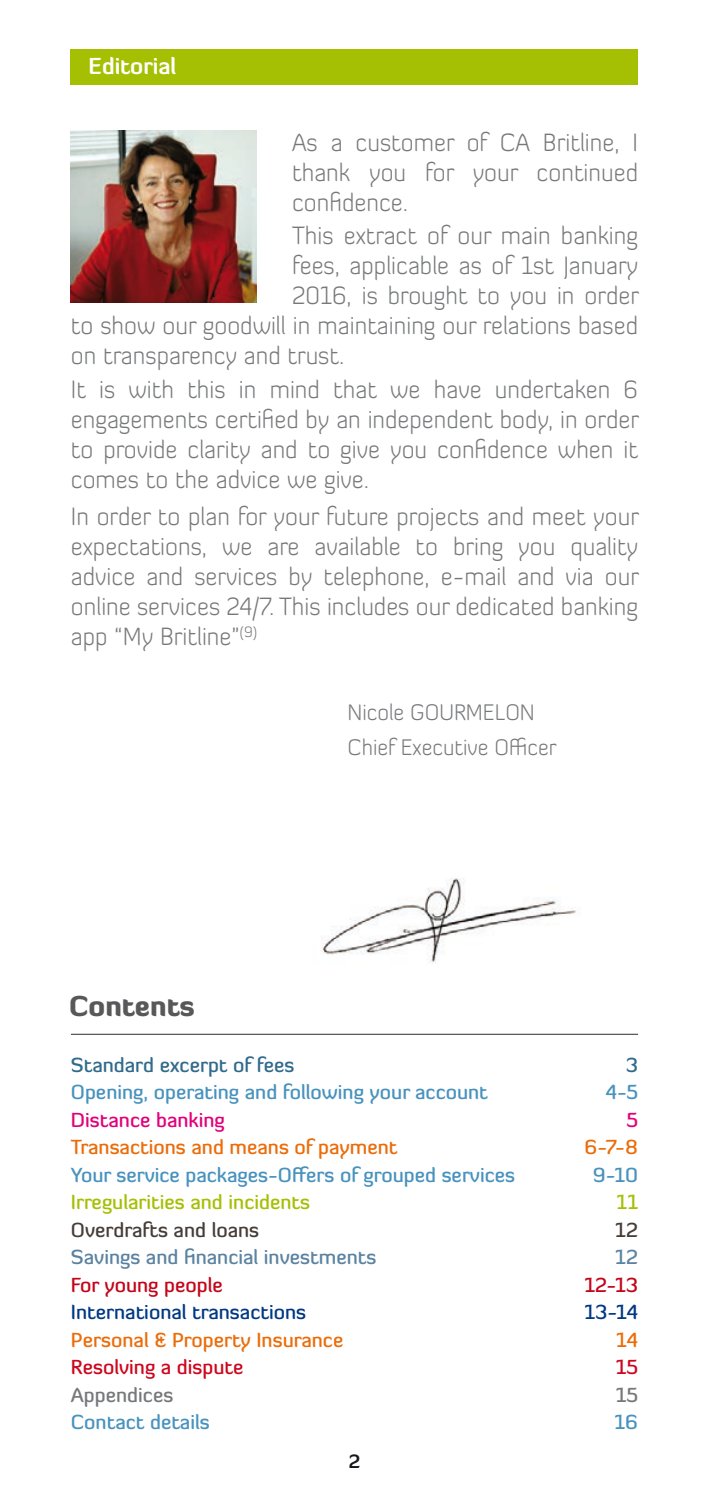
<style>
.page{position:relative;width:709px;height:1489px;background:#fff}
.page>*{position:absolute;margin:0;border:0;box-sizing:border-box;transform-origin:0 0}
.t1{font:900 27.5px "Diavlo";color:#58585a}
.t2{font:300 25px/30px "Diavlo";color:#77787a;text-align:justify;scale:.96 1}
.t3{font:300 22.5px/35px "Diavlo";color:#77787a;scale:.96 1}
.t4{font:700 22.5px "Diavlo";color:#fff}
.t5{font:500 20px "Diavlo";color:#4892bd}
.t6{font:500 20px "Diavlo";color:#eb6c09}
.t7{font:500 20px "Diavlo";color:#5b83a1}
.t8{font:500 20px "Diavlo";color:#003883}
.t9{font:500 20px "Diavlo";color:#a5bf02}
.t10{font:500 20px "Diavlo";color:#316a8b}
.t11{font:500 20px "Diavlo";color:#463d36}
.t12{font:500 20px "Diavlo";color:#c3051a}
.t13{font:500 20px "Diavlo";color:#cd071e}
.t14{font:500 20px "Diavlo";color:#e2007a}
.t15{font:500 20px "Diavlo";color:#77787a}
.t16{font:700 18.75px "Diavlo";color:#1a171c}
</style>
<div class="page">
<div style="left:71px;top:50px;width:567px;height:35px;background:#a5bf02"></div>
<img style="left:322px;top:878px;width:254px;height:85px">
<hr style="left:71px;top:1033px;width:567px;height:1px;background:#58585a">
<img style="left:71px;top:130px;width:186px;height:172px">
<p class="t4" style="left:89px;top:52px;width:89px">Editorial</p>
<p class="t2" style="left:292px;top:126px;width:362px">As a customer of CA Britline, I thank you for your continued confidence.</p>
<p class="t2" style="left:292px;top:220px;width:362px">This extract of our main banking</p>
<p class="t2" style="left:292px;top:250px;width:362px">fees, applicable as of 1st January</p>
<p class="t2" style="left:292px;top:280px;width:363px">2016, is brought to you in order</p>
<p class="t2" style="left:71px;top:310px;width:592px">to show our goodwill in maintaining our relations based</p>
<p class="t2" style="left:71px;top:340px;width:286px">on transparency and trust.</p>
<p class="t2" style="left:71px;top:374px;width:593px">It is with this in mind that we have undertaken 6 engagements certified by an independent body, in order to provide clarity and to give you confidence when it comes to the advice we give.</p>
<p class="t2" style="left:71px;top:501px;width:593px">In order to plan for your future projects and meet your expectations, we are available to bring you quality advice and services by telephone, e-mail and via our online services 24/7. This includes our dedicated banking app “My Britline”<sup>(9)</sup></p>
<p class="t1" style="left:69px;top:988px;width:127px">Contents</p>
<p class="t3" style="left:347px;top:694px;width:219px">Nicole GOURMELON<br>Chief Executive Officer</p>
<p class="t10" style="left:71px;top:1051px;width:225px">Standard excerpt of fees</p>
<p class="t10" style="left:626px;top:1051px;width:14px">3</p>
<p class="t5" style="left:71px;top:1079px;width:418px">Opening, operating and following your account</p>
<p class="t5" style="left:606px;top:1079px;width:34px">4-5</p>
<p class="t14" style="left:71px;top:1106px;width:155px">Distance banking</p>
<p class="t14" style="left:626px;top:1106px;width:13px">5</p>
<p class="t6" style="left:71px;top:1134px;width:328px">Transactions and means of payment</p>
<p class="t6" style="left:584px;top:1134px;width:55px">6-7-8</p>
<p class="t5" style="left:71px;top:1161px;width:446px">Your service packages-Offers of grouped services</p>
<p class="t5" style="left:593px;top:1161px;width:47px">9-10</p>
<p class="t9" style="left:71px;top:1189px;width:241px">Irregularities and incidents</p>
<p class="t9" style="left:616px;top:1189px;width:23px">11</p>
<p class="t11" style="left:71px;top:1216px;width:190px">Overdrafts and loans</p>
<p class="t11" style="left:615px;top:1216px;width:24px">12</p>
<p class="t7" style="left:71px;top:1244px;width:307px">Savings and financial investments</p>
<p class="t7" style="left:615px;top:1244px;width:24px">12</p>
<p class="t12" style="left:71px;top:1271px;width:153px">For young people</p>
<p class="t12" style="left:584px;top:1271px;width:55px">12-13</p>
<p class="t8" style="left:71px;top:1299px;width:237px">International transactions</p>
<p class="t8" style="left:584px;top:1299px;width:55px">13-14</p>
<p class="t6" style="left:71px;top:1326px;width:274px">Personal &amp; Property Insurance</p>
<p class="t6" style="left:616px;top:1326px;width:24px">14</p>
<p class="t13" style="left:71px;top:1354px;width:174px">Resolving a dispute</p>
<p class="t13" style="left:615px;top:1354px;width:24px">15</p>
<p class="t15" style="left:71px;top:1381px;width:104px">Appendices</p>
<p class="t15" style="left:615px;top:1381px;width:24px">15</p>
<p class="t5" style="left:71px;top:1409px;width:140px">Contact details</p>
<p class="t5" style="left:614px;top:1409px;width:25px">16</p>
<p class="t16" style="left:349px;top:1448px;width:13px">2</p>
</div>
